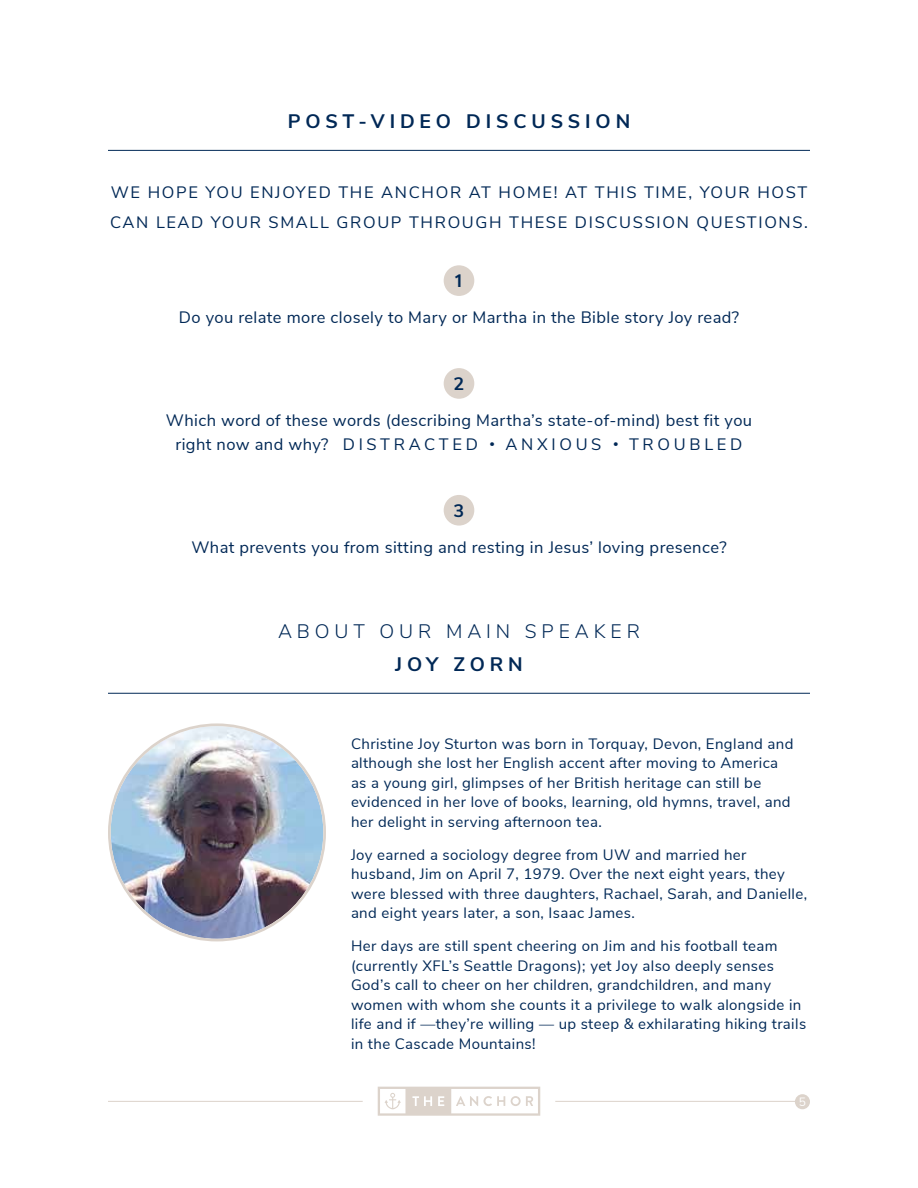
<style>
.page{position:relative;width:918px;height:1188px;background:#fff}
.page>*{position:absolute;margin:0;border:0;box-sizing:border-box;transform-origin:0 0}
.t1{font:700 19.5px "Nunito Sans";letter-spacing:.25em;color:#002856}
.t2{font:300 19.5px "Nunito Sans";letter-spacing:.25em;color:#002856}
.t3{font:700 18px "Nunito Sans";color:#002856}
.t4{font:16.5px/24px "Nunito Sans";letter-spacing:.025em;color:#002856;text-align:center}
.t5{font:16.5px/30px "Nunito Sans";letter-spacing:.1em;color:#002856}
.t6{font:15px/19.5px "Nunito Sans";letter-spacing:.025em;color:#002856}
.t7{font:12px "Nunito Sans";color:#fff}
</style>
<div class="page">
<hr style="left:555px;top:1101px;width:255px;height:1px;background:#dcd3cb">
<hr style="left:108px;top:1101px;width:255px;height:1px;background:#dcd3cb">
<svg style="left:378px;top:1087px;width:162px;height:29px"></svg>
<div style="left:795px;top:1094px;width:15px;height:15px;background:#dcd3cb;border-radius:50%"></div>
<hr style="left:108px;top:150px;width:702px;height:1px;background:#002856">
<hr style="left:108px;top:693px;width:702px;height:1px;background:#002856">
<div style="left:444px;top:265px;width:30px;height:31px;background:#dcd3cb;border-radius:50%"></div>
<div style="left:444px;top:368px;width:30px;height:31px;background:#dcd3cb;border-radius:50%"></div>
<div style="left:444px;top:495px;width:30px;height:31px;background:#dcd3cb;border-radius:50%"></div>
<img style="left:111px;top:726px;width:212px;height:213px;border-radius:106px">
<h1 class="t1" style="left:288px;top:107px;width:344px">POST-VIDEO DISCUSSION</h1>
<p class="t5" style="left:110px;top:177px;width:699px">WE HOPE YOU ENJOYED THE ANCHOR AT HOME! AT THIS TIME, YOUR HOST<br>CAN LEAD YOUR SMALL GROUP THROUGH THESE DISCUSSION QUESTIONS.</p>
<p class="t3" style="left:454px;top:268px;width:12px">1</p>
<p class="t4" style="left:179px;top:304px;width:562px">Do you relate more closely to Mary or Martha in the Bible story Joy read?</p>
<p class="t3" style="left:454px;top:370px;width:12px">2</p>
<p class="t4" style="left:166px;top:407px;width:588px">Which word of these words (describing Martha’s state-of-mind) best fit you right now and why? DISTRACTED <sup>•</sup> ANXIOUS <sup>•</sup> TROUBLED</p>
<p class="t3" style="left:454px;top:497px;width:12px">3</p>
<p class="t4" style="left:191px;top:534px;width:537px">What prevents you from sitting and resting in Jesus’ loving presence?</p>
<h1 class="t2" style="left:278px;top:617px;width:363px">ABOUT OUR MAIN SPEAKER</h1>
<h1 class="t1" style="left:395px;top:650px;width:129px">JOY ZORN</h1>
<p class="t6" style="left:351px;top:733px;width:444px">Christine Joy Sturton was born in Torquay, Devon, England and although she lost her English accent after moving to America as a young girl, glimpses of her British heritage can still be evidenced in her love of books, learning, old hymns, travel, and her delight in serving afternoon tea.</p>
<p class="t6" style="left:351px;top:844px;width:458px">Joy earned a sociology degree from UW and married her husband, Jim on April 7, 1979. Over the next eight years, they were blessed with three daughters, Rachael, Sarah, and Danielle, and eight years later, a son, Isaac James.</p>
<p class="t6" style="left:351px;top:935px;width:457px">Her days are still spent cheering on Jim and his football team (currently XFL’s Seattle Dragons); yet Joy also deeply senses God’s call to cheer on her children, grandchildren, and many women with whom she counts it a privilege to walk alongside in life and if —they’re willing — up steep &amp; exhilarating hiking trails in the Cascade Mountains!</p>
<p class="t7" style="left:799px;top:1093px;width:9px">5</p>
</div>
